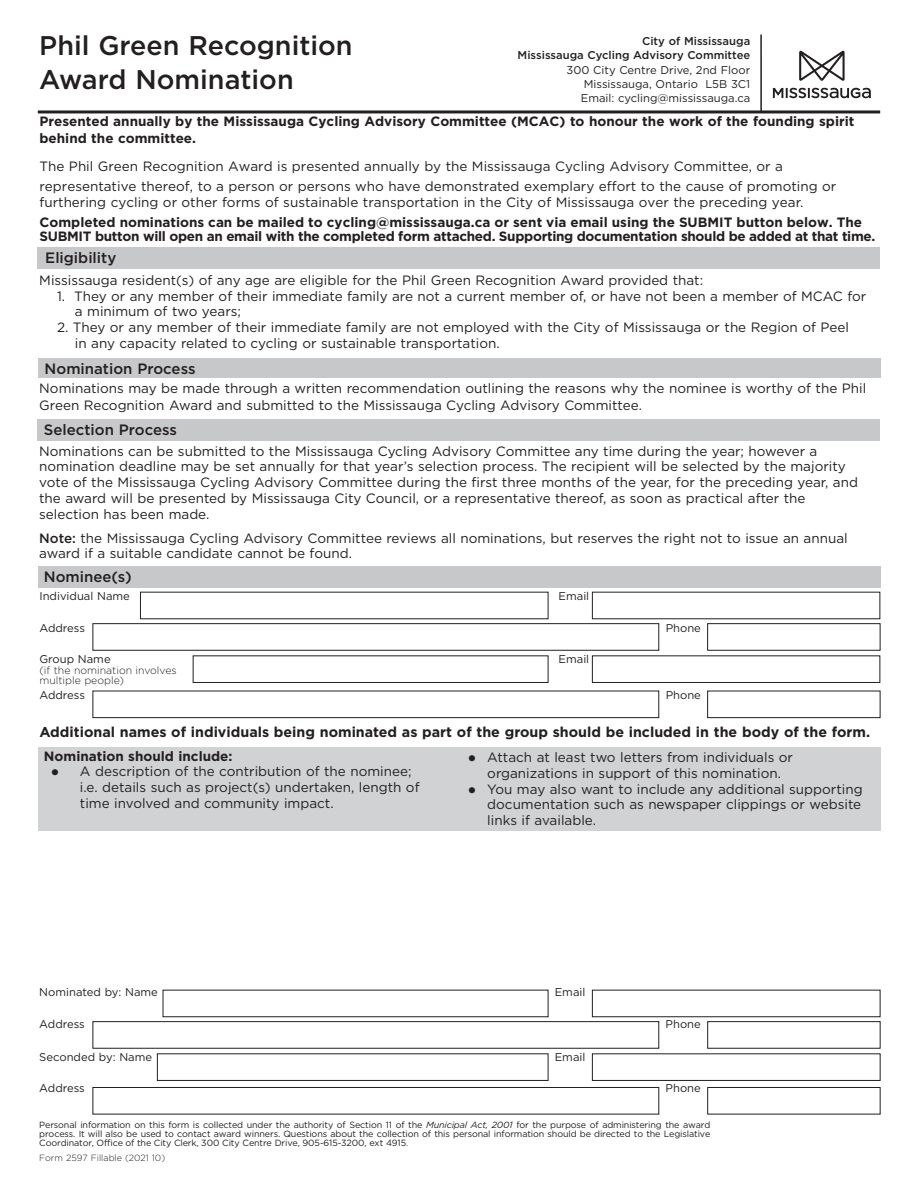
<style>
.page{position:relative;width:918px;height:1188px;background:#fff}
.page>*{position:absolute;margin:0;border:0;box-sizing:border-box;transform-origin:0 0}
.t1{font:500 27px/33.9px "Gotham";color:#231f20}
.t2{font:500 15px "Gotham";color:#231f20}
.t3{font:700 14.25px "Gotham";color:#231f20}
.t4{font:13.5px/15.8px "Gotham";color:#231f20}
.t5{font:700 13.5px/16.2px "Gotham";color:#231f20}
.t6{font:700 13.5px "Gotham";letter-spacing:-.02em;color:#231f20}
.t7{font:11.25px "Gotham";color:#231f20}
.t8{font:500 11.25px "Gotham";color:#231f20}
.t9{font:300 10.5px "Gotham";color:#231f20}
.t10{font:9px/9px "Gotham";letter-spacing:-.015em;color:#231f20;text-align:justify}
.t11{font:300 9px "Gotham";color:#231f20}
.s1{font-weight:700}
.s2{font-weight:500}
.s3{font-style:italic}
.s4{color:#ed2724}
</style>
<div class="page">
<hr style="left:38px;top:110px;width:842px;height:3px;background:#231f20">
<div style="left:38px;top:247px;width:842px;height:22px;background:#c7c8ca"></div>
<div style="left:38px;top:359px;width:842px;height:19px;background:#c7c8ca"></div>
<div style="left:38px;top:747px;width:842px;height:84px;background:#d1d2d4"></div>
<div style="left:38px;top:419px;width:842px;height:22px;background:#c7c8ca"></div>
<div style="left:38px;top:566px;width:842px;height:22px;background:#c7c8ca"></div>
<svg style="left:773px;top:51px;width:98px;height:47px"></svg>
<hr style="left:760px;top:35px;width:2px;height:77px;background:#231f20">
<div style="left:592px;top:656px;width:288px;height:27px;border:1px solid #231f20"></div>
<div style="left:93px;top:623px;width:566px;height:27px;border:1px solid #231f20"></div>
<div style="left:707px;top:623px;width:173px;height:27px;border:1px solid #231f20"></div>
<div style="left:93px;top:691px;width:566px;height:27px;border:1px solid #231f20"></div>
<div style="left:707px;top:691px;width:173px;height:27px;border:1px solid #231f20"></div>
<div style="left:193px;top:656px;width:355px;height:27px;border:1px solid #231f20"></div>
<div style="left:163px;top:990px;width:385px;height:27px;border:1px solid #231f20"></div>
<div style="left:592px;top:990px;width:288px;height:27px;border:1px solid #231f20"></div>
<div style="left:592px;top:1054px;width:288px;height:27px;border:1px solid #231f20"></div>
<div style="left:93px;top:1021px;width:566px;height:27px;border:1px solid #231f20"></div>
<div style="left:707px;top:1021px;width:173px;height:27px;border:1px solid #231f20"></div>
<div style="left:93px;top:1087px;width:566px;height:27px;border:1px solid #231f20"></div>
<div style="left:707px;top:1087px;width:173px;height:27px;border:1px solid #231f20"></div>
<div style="left:157px;top:1054px;width:391px;height:27px;border:1px solid #231f20"></div>
<p class="t1" style="left:39px;top:31px;width:315px">Phil Green Recognition<br>Award Nomination</p>
<p class="t5" style="left:39px;top:115px;width:816px">Presented annually by the Mississauga Cycling Advisory Committee (MCAC) to honour the work of the founding spirit behind the committee.</p>
<p class="t4" style="left:39px;top:157px;width:798px;line-height:20px">The Phil Green Recognition Award is presented annually by the Mississauga Cycling Advisory Committee, or a representative thereof, to a person or persons who have demonstrated exemplary effort to the cause of promoting or</p>
<p class="t4" style="left:39px;top:193px;width:824px;line-height:19.8px">furthering cycling or other forms of sustainable transportation in the City of Mississauga over the preceding year.<br><span class="s1">Completed nominations can be mailed to cycling@mississauga.ca or sent via email using the SUBMIT button below. The</span></p>
<p class="t6" style="left:39px;top:228px;width:837px">SUBMIT button will open an email with the completed form attached. Supporting documentation should be added at that time.</p>
<p class="t2" style="left:45px;top:252px;width:73px">Eligibility</p>
<p class="t8" style="left:642px;top:36px;width:110px">City of Mississauga</p>
<p class="t8" style="left:518px;top:50px;width:234px">Mississauga Cycling Advisory Committee</p>
<p class="t7" style="left:567px;top:65px;width:185px">300 City Centre Drive, 2nd Floor</p>
<p class="t7" style="left:584px;top:80px;width:168px">Mississauga, Ontario L5B 3C1</p>
<p class="t7" style="left:581px;top:94px;width:171px">Email: cycling@mississauga.ca</p>
<p class="t4" style="left:39px;top:273px;width:665px">Mississauga resident(s) of any age are eligible for the Phil Green Recognition Award provided that:</p>
<p class="t4" style="left:57px;top:289px;width:811px">1. They or any member of their immediate family are not a current member of, or have not been a member of MCAC for</p>
<p class="t4" style="left:75px;top:305px;width:168px">a minimum of two years;</p>
<p class="t4" style="left:57px;top:320px;width:793px">2. They or any member of their immediate family are not employed with the City of Mississauga or the Region of Peel</p>
<p class="t4" style="left:75px;top:336px;width:426px">in any capacity related to cycling or sustainable transportation.</p>
<p class="t4" style="left:39px;top:381px;width:828px;line-height:16.5px">Nominations may be made through a written recommendation outlining the reasons why the nominee is worthy of the Phil<br>Green Recognition Award and submitted to the Mississauga Cycling Advisory Committee.</p>
<p class="t2" style="left:45px;top:362px;width:152px">Nomination Process</p>
<p class="t2" style="left:44px;top:423px;width:135px">Selection Process</p>
<p class="t4" style="left:39px;top:444px;width:820px">Nominations can be submitted to the Mississauga Cycling Advisory Committee any time during the year; however a nomination deadline may be set annually for that year’s selection process. The recipient will be selected by the majority vote of the Mississauga Cycling Advisory Committee during the first three months of the year, for the preceding year, and the award will be presented by Mississauga City Council, or a representative thereof, as soon as practical after the selection has been made.</p>
<p class="t4" style="left:39px;top:531px;width:810px"><span class="s2">Note:</span> the Mississauga Cycling Advisory Committee reviews all nominations, but reserves the right not to issue an annual award if a suitable candidate cannot be found.</p>
<p class="t2" style="left:44px;top:570px;width:89px">Nominee(s)</p>
<p class="t7" style="left:39px;top:592px;width:92px">Individual Name</p>
<p class="t7" style="left:559px;top:592px;width:32px">Email</p>
<p class="t7" style="left:39px;top:624px;width:47px">Address</p>
<p class="t7" style="left:666px;top:624px;width:37px">Phone</p>
<p class="t7" style="left:39px;top:655px;width:73px">Group Name</p>
<p class="t7" style="left:559px;top:655px;width:32px">Email</p>
<p class="t9" style="left:39px;top:665px;width:139px">(if the nomination involves</p>
<p class="t9" style="left:39px;top:676px;width:86px">multiple people)</p>
<p class="t7" style="left:39px;top:691px;width:47px">Address</p>
<p class="t7" style="left:666px;top:691px;width:37px">Phone</p>
<p class="t3" style="left:39px;top:726px;width:832px">Additional names of individuals being nominated as part of the group should be included in the body of the form.</p>
<p class="t5" style="left:44px;top:749px;width:190px">Nomination should include:</p>
<p class="t4" style="left:51px;top:765px;width:362px">● A description of the contribution of the nominee;</p>
<p class="t4" style="left:80px;top:780px;width:341px">i.e. details such as project(s) undertaken, length of time involved and community impact.</p>
<p class="t4" style="left:468px;top:750px;width:326px;text-align:center">● Attach at least two letters from individuals or organizations in support of this nomination.</p>
<p class="t4" style="left:487px;top:782px;width:377px;text-align:justify;text-indent:-19px">● You may also want to include any additional supporting documentation such as newspaper clippings or website links if available.</p>
<p class="t7" style="left:39px;top:988px;width:120px">Nominated by: Name</p>
<p class="t7" style="left:555px;top:988px;width:32px">Email</p>
<p class="t7" style="left:39px;top:1020px;width:47px">Address</p>
<p class="t7" style="left:666px;top:1020px;width:37px">Phone</p>
<p class="t7" style="left:39px;top:1053px;width:114px">Seconded by: Name</p>
<p class="t7" style="left:555px;top:1053px;width:32px">Email</p>
<p class="t7" style="left:39px;top:1084px;width:47px">Address</p>
<p class="t7" style="left:666px;top:1084px;width:37px">Phone</p>
<p class="t10" style="left:39px;top:1121px;width:673px">Personal information on this form is collected under the authority of Section 11 of the <span class="s3">Municipal Act, 2001</span> for the purpose of administering the award process. It will also be used to contact award winners. Questions about the collection of this personal information should be directed to the Legislative Coordinator, Office of the City Clerk, 300 City Centre Drive, 905-615-3200, ext 4915<span class="s4">.</span></p>
<p class="t11" style="left:39px;top:1153px;width:127px">Form 2597 Fillable (2021 10)</p>
</div>
